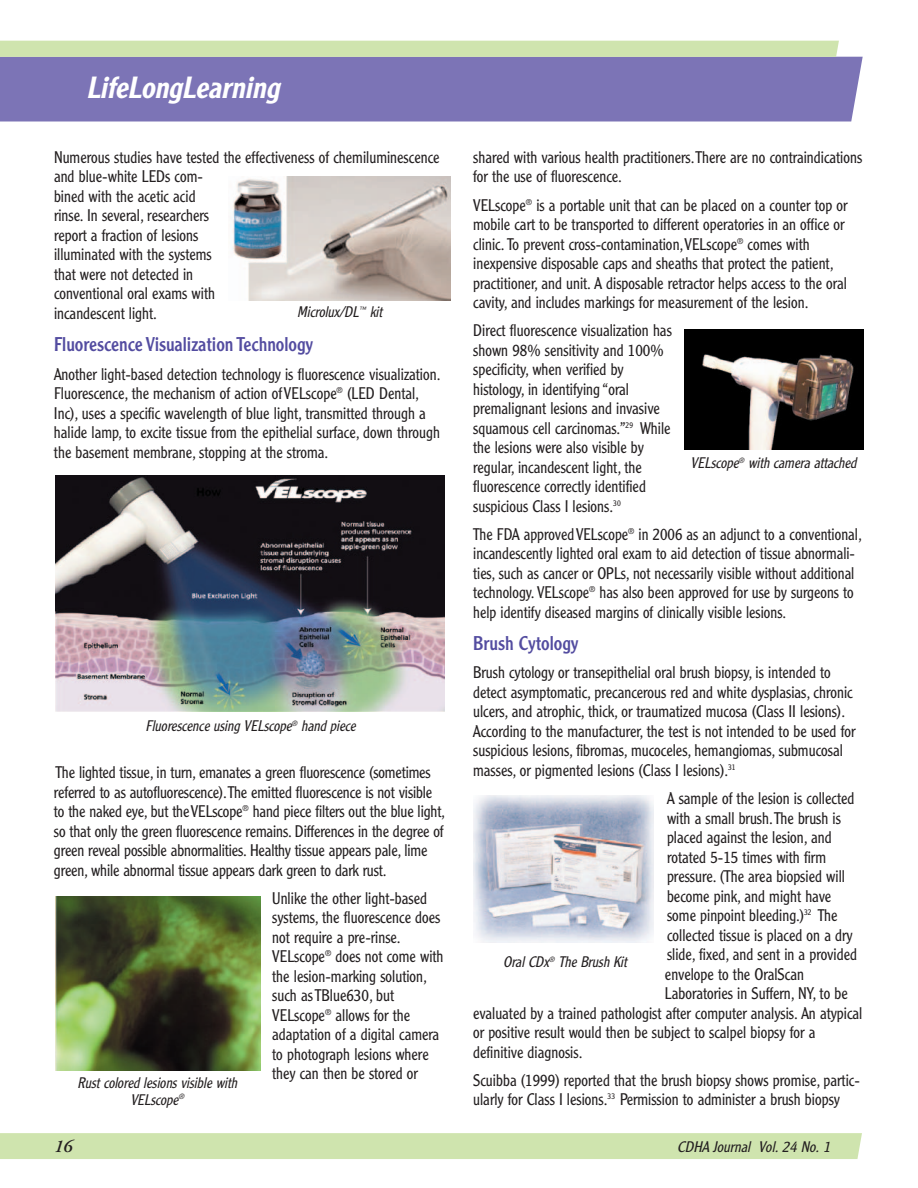
<style>
.page{position:relative;width:918px;height:1188px;background:#fff}
.page>*{position:absolute;margin:0;border:0;box-sizing:border-box;transform-origin:0 0}
.t1{font:italic 500 30px "Clearface Gothic LH";color:#fff;scale:.95 1}
.t2{font:19.5px "Clearface Gothic LH";color:#534ca0;scale:.95 1}
.t3{font:italic 600 18px "Adobe Garamond";color:#231f20}
.t4{font:300 16.5px/19.5px "Clearface Gothic LH";color:#231f20;scale:.95 1}
.t5{font:300 16.5px/19.5px "Clearface Gothic LH";color:#231f20;scale:.94 1}
.t6{font:italic 300 15px/16.5px "Clearface Gothic LH";color:#231f20;text-align:center;scale:.95 1}
.t7{font:italic 300 15px "Clearface Gothic LH";color:#231f20}
</style>
<div class="page">
<div style="left:0;top:1133px;width:862px;height:26px;background:#cfe4ae"></div>
<div style="left:0;top:57px;width:863px;height:65px;background:#7c74b6"></div>
<div style="left:0;top:41px;width:839px;height:16px;background:#cfe4ae"></div>
<img style="left:56px;top:476px;width:388px;height:236px">
<div style="left:229px;top:173px;width:222px;height:128px;background:linear-gradient(to right,#fff,#fff)"></div>
<img style="left:229px;top:177px;width:222px;height:124px">
<img style="left:55px;top:896px;width:205px;height:174px">
<img style="left:684px;top:329px;width:180px;height:120px">
<img style="left:473px;top:795px;width:180px;height:148px">
<h1 class="t1" style="left:86px;top:77px;width:211px">LifeLongLearning</h1>
<p class="t4" style="left:54px;top:149px;width:407px">Numerous studies have tested the effectiveness of chemiluminescence and blue-white LEDs com-<br>bined with the acetic acid<br>rinse. In several, researchers<br>report a fraction of lesions<br>illuminated with the systems<br>that were not detected in<br>conventional oral exams with<br>incandescent light.</p>
<p class="t2" style="left:54px;top:338px;width:274px">Fluorescence Visualization Technology</p>
<p class="t4" style="left:54px;top:365px;width:408px">Another light-based detection technology is fluorescence visualization.<br>Fluorescence, the mechanism of action of VELscope<sup>®</sup> (LED Dental, Inc), uses a specific wavelength of blue light, transmitted through a halide lamp, to excite tissue from the epithelial surface, down through the basement membrane, stopping at the stroma.</p>
<p class="t6" style="left:297px;top:305px;width:94px">Microlux/DL<sup>™</sup> kit</p>
<p class="t6" style="left:145px;top:719px;width:226px">Fluorescence using VELscope<sup>®</sup> hand piece</p>
<p class="t4" style="left:54px;top:764px;width:413px">The lighted tissue, in turn, emanates a green fluorescence (sometimes referred to as autofluorescence).The emitted fluorescence is not visible to the naked eye, but the VELscope<sup>®</sup> hand piece filters out the blue light, so that only the green fluorescence remains. Differences in the degree of green reveal possible abnormalities. Healthy tissue appears pale, lime green, while abnormal tissue appears dark green to dark rust.</p>
<p class="t4" style="left:272px;top:890px;width:182px">Unlike the other light-based systems, the fluorescence does not require a pre-rinse.<br>VELscope<sup>®</sup> does not come with the lesion-marking solution, such as TBlue630, but<br>VELscope<sup>®</sup> allows for the adaptation of a digital camera to photograph lesions where they can then be stored or</p>
<p class="t6" style="left:77px;top:1076px;width:172px">Rust colored lesions visible with<br>VELscope<sup>®</sup></p>
<p class="t4" style="left:473px;top:149px;width:411px">shared with various health practitioners.There are no contraindications for the use of fluorescence.</p>
<p class="t4" style="left:473px;top:196px;width:396px">VELscope<sup>®</sup> is a portable unit that can be placed on a counter top or mobile cart to be transported to different operatories in an office or clinic. To prevent cross-contamination,VELscope<sup>®</sup> comes with inexpensive disposable caps and sheaths that protect the patient, practitioner, and unit. A disposable retractor helps access to the oral cavity, and includes markings for measurement of the lesion.</p>
<p class="t4" style="left:473px;top:322px;width:211px">Direct fluorescence visualization has shown 98% sensitivity and 100% specificity, when verified by histology, in identifying “oral premalignant lesions and invasive squamous cell carcinomas.”<sup>29</sup> While the lesions were also visible by regular, incandescent light, the fluorescence correctly identified suspicious Class I lesions.<sup>30</sup></p>
<p class="t5" style="left:473px;top:526px;width:415px">The FDA approved VELscope<sup>®</sup> in 2006 as an adjunct to a conventional, incandescently lighted oral exam to aid detection of tissue abnormali&shy;ties, such as cancer or OPLs, not necessarily visible without additional technology. VELscope<sup>®</sup> has also been approved for use by surgeons to help identify diseased margins of clinically visible lesions.</p>
<p class="t2" style="left:473px;top:636px;width:112px">Brush Cytology</p>
<p class="t4" style="left:473px;top:664px;width:404px">Brush cytology or transepithelial oral brush biopsy, is intended to detect asymptomatic, precancerous red and white dysplasias, chronic ulcers, and atrophic, thick, or traumatized mucosa (Class II lesions).<br>According to the manufacturer, the test is not intended to be used for suspicious lesions, fibromas, mucoceles, hemangiomas, submucosal masses, or pigmented lesions (Class I lesions).<sup>31</sup></p>
<p class="t4" style="left:667px;top:790px;width:199px">A sample of the lesion is collected</p>
<p class="t4" style="left:667px;top:809px;width:185px">with a small brush.The brush is</p>
<p class="t4" style="left:667px;top:829px;width:175px">placed against the lesion, and</p>
<p class="t4" style="left:667px;top:848px;width:169px">rotated 5-15 times with firm</p>
<p class="t4" style="left:667px;top:868px;width:189px">pressure. (The area biopsied will</p>
<p class="t4" style="left:667px;top:887px;width:174px">become pink, and might have</p>
<p class="t4" style="left:667px;top:907px;width:181px">some pinpoint bleeding.)<sup>32</sup> The</p>
<p class="t4" style="left:667px;top:926px;width:197px">collected tissue is placed on a dry</p>
<p class="t4" style="left:667px;top:946px;width:202px">slide, fixed, and sent in a provided</p>
<p class="t4" style="left:665px;top:965px;width:148px">envelope to the OralScan</p>
<p class="t4" style="left:665px;top:985px;width:194px">Laboratories in Suffern, NY, to be</p>
<p class="t4" style="left:473px;top:1004px;width:411px">evaluated by a trained pathologist after computer analysis. An atypical</p>
<p class="t4" style="left:473px;top:1024px;width:362px">or positive result would then be subject to scalpel biopsy for a</p>
<p class="t4" style="left:473px;top:1043px;width:117px">definitive diagnosis.</p>
<p class="t4" style="left:473px;top:1072px;width:409px">Scuibba (1999) reported that the brush biopsy shows promise, partic&shy;ularly for Class I lesions.<sup>33</sup> Permission to administer a brush biopsy</p>
<p class="t6" style="left:691px;top:456px;width:179px">VELscope<sup>®</sup> with camera attached</p>
<p class="t6" style="left:503px;top:955px;width:135px">Oral CDx<sup>®</sup> The Brush Kit</p>
<p class="t3" style="left:54px;top:1139px;width:20px">16</p>
<p class="t7" style="left:677px;top:1141px;width:157px">CDHA Journal Vol. 24 No. 1</p>
</div>
